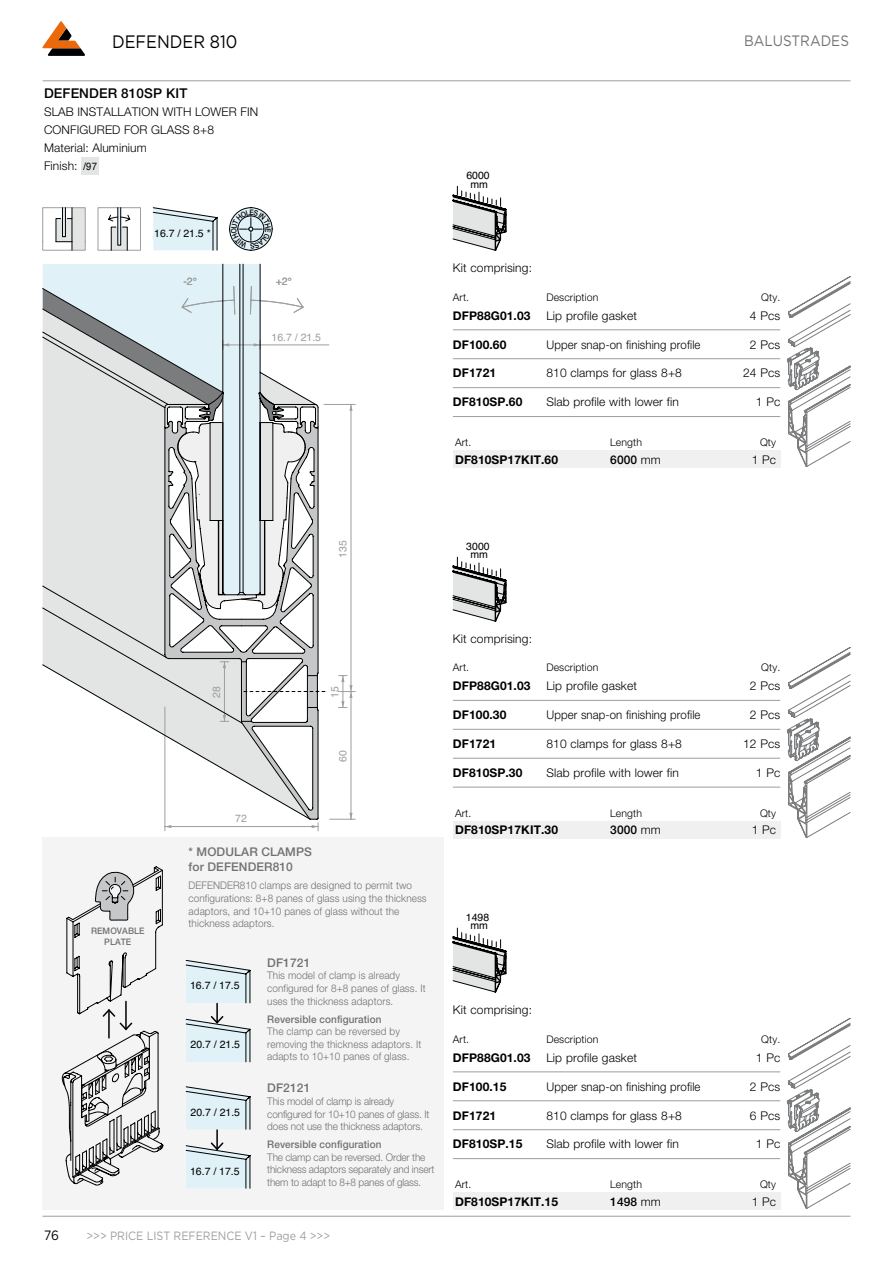
<style>
.page{position:relative;width:893px;height:1263px;background:#fff}
.page>*{position:absolute;margin:0;border:0;box-sizing:border-box;transform-origin:0 0}
.t1{font:18px "Gotham";color:#000;scale:.9 1}
.t2{font:15px "Gotham";color:#707172;scale:.9 1}
.t3{font:500 13.5px "Helvetica Neue LT Pro";letter-spacing:.01em;color:#000}
.t4{font:13.5px "Gotham";color:#000;scale:.9 1}
.t5{font:300 12px/18px "Helvetica Neue LT Pro";letter-spacing:.01em;color:#000}
.t6{font:700 12px "Helvetica Neue LT Pro";letter-spacing:.01em;color:#000}
.t7{font:300 12px "Helvetica Neue LT Pro";letter-spacing:.01em;color:#000;scale:.95 1}
.t8{font:500 12px/14.4px "Helvetica Neue LT Pro";letter-spacing:.01em;color:#707172}
.t9{font:12px "Gotham";color:#9c9e9f;scale:.9 1}
.t10{font:500 12px "Helvetica Neue LT Pro";letter-spacing:.01em;color:#000}
.t11{font:300 10.5px/12.6px "Helvetica Neue LT Pro";letter-spacing:.01em;color:#707172;scale:.95 1}
.t12{font:300 10.5px "Helvetica Neue LT Pro";letter-spacing:.01em;color:#000}
.t13{font:300 10.5px/12.6px "Helvetica Neue LT Pro";letter-spacing:-.015em;color:#707172;scale:.95 1}
.t14{font:300 10.5px/12.6px "Helvetica Neue LT Pro";letter-spacing:-.01em;color:#707172;scale:.95 1}
.t15{font:10.5px/8.4px "Helvetica";color:#000;text-align:center}
.t16{font:500 10.5px "Helvetica Neue LT Pro";letter-spacing:.01em;color:#707172;scale:.95 1}
.t17{font:10.5px "Helvetica";color:#9c9e9f}
.t18{font:500 9px/10.8px "Helvetica Neue LT Pro";letter-spacing:.01em;color:#707172;text-align:center;scale:.95 1}
.t19{font:500 7.5px "Helvetica Neue LT Pro";color:#000;scale:.9 1}
.s1{font-family:"Helvetica";font-weight:400;font-size:10.5px}
.s2{font-weight:300}
</style>
<div class="page">
<hr style="left:43px;top:80px;width:807px;height:1px;background:#9c9e9f">
<hr style="left:43px;top:1216px;width:807px;height:1px;background:#9c9e9f">
<svg style="left:43px;top:21px;width:42px;height:35px"></svg>
<div style="left:43px;top:838px;width:401px;height:372px;background:#f4f4f5"></div>
<svg style="left:330px;top:819px;width:25px;height:1px"></svg>
<svg style="left:164px;top:819px;width:154px;height:369px"></svg>
<svg style="left:43px;top:186px;width:437px;height:633px"></svg>
<svg style="left:453px;top:195px;width:53px;height:797px"></svg>
<svg style="left:787px;top:276px;width:63px;height:932px"></svg>
<div style="left:82px;top:158px;width:17px;height:17px;background:#e3e4e4"></div>
<hr style="left:453px;top:330px;width:327px;height:1px;background:#9c9e9f">
<hr style="left:453px;top:358px;width:327px;height:1px;background:#9c9e9f">
<hr style="left:453px;top:387px;width:327px;height:1px;background:#9c9e9f">
<hr style="left:453px;top:416px;width:327px;height:1px;background:#9c9e9f">
<div style="left:453px;top:451px;width:327px;height:17px;background:#f0f0f1"></div>
<hr style="left:453px;top:700px;width:327px;height:1px;background:#9c9e9f">
<hr style="left:453px;top:729px;width:327px;height:1px;background:#9c9e9f">
<hr style="left:453px;top:758px;width:327px;height:1px;background:#9c9e9f">
<hr style="left:453px;top:787px;width:327px;height:1px;background:#9c9e9f">
<div style="left:453px;top:821px;width:327px;height:17px;background:#f0f0f1"></div>
<hr style="left:453px;top:1071px;width:327px;height:1px;background:#9c9e9f">
<hr style="left:453px;top:1100px;width:327px;height:1px;background:#9c9e9f">
<hr style="left:453px;top:1129px;width:327px;height:1px;background:#9c9e9f">
<hr style="left:453px;top:1158px;width:327px;height:1px;background:#9c9e9f">
<div style="left:453px;top:1193px;width:327px;height:17px;background:#f0f0f1"></div>
<svg style="left:62px;top:870px;width:101px;height:315px"></svg>
<hr style="left:216px;top:1003px;width:2px;height:20px;background:#000">
<svg style="left:186px;top:1014px;width:64px;height:48px"></svg>
<svg style="left:186px;top:1087px;width:64px;height:101px"></svg>
<svg style="left:229px;top:207px;width:44px;height:44px"></svg>
<h1 class="t1" style="left:112px;top:30px;width:141px">DEFENDER 810</h1>
<p class="t2" style="left:744px;top:31px;width:118px">BALUSTRADES</p>
<p class="t3" style="left:44px;top:85px;width:145px">DEFENDER 810SP KIT</p>
<p class="t5" style="left:44px;top:103px;width:216px">SLAB INSTALLATION WITH LOWER FIN<br>CONFIGURED FOR GLASS 8+8<br>Material: Aluminium<br>Finish: <span class="s1">/97</span></p>
<p class="t15" style="left:154px;top:229px;width:58px">16.7 / 21.5 *</p>
<p class="t19" style="left:250px;top:208px;width:6px">E</p>
<p class="t17" style="left:183px;top:274px;width:15px">-2°</p>
<p class="t17" style="left:276px;top:274px;width:18px">+2°</p>
<p class="t17" style="left:271px;top:329px;width:51px">16.7 / 21.5</p>
<p class="t15" style="left:466px;top:172px;width:25px">6000 mm</p>
<p class="t5" style="left:453px;top:258px;width:81px">Kit comprising:</p>
<p class="t12" style="left:453px;top:291px;width:18px">Art.</p>
<p class="t12" style="left:546px;top:291px;width:53px">Description</p>
<p class="t12" style="left:761px;top:291px;width:20px">Qty.</p>
<p class="t6" style="left:453px;top:308px;width:79px">DFP88G01.03</p>
<p class="t5" style="left:546px;top:306px;width:92px">Lip profile gasket</p>
<p class="t5" style="left:750px;top:306px;width:32px">4 Pcs</p>
<p class="t6" style="left:453px;top:337px;width:55px">DF100.60</p>
<p class="t7" style="left:546px;top:337px;width:164px">Upper snap-on finishing profile</p>
<p class="t5" style="left:750px;top:335px;width:32px">2 Pcs</p>
<p class="t6" style="left:453px;top:366px;width:45px">DF1721</p>
<p class="t5" style="left:546px;top:364px;width:137px">810 clamps for glass 8+8</p>
<p class="t5" style="left:743px;top:364px;width:39px">24 Pcs</p>
<p class="t6" style="left:453px;top:395px;width:71px">DF810SP.60</p>
<p class="t5" style="left:546px;top:393px;width:134px">Slab profile with lower fin</p>
<p class="t5" style="left:756px;top:393px;width:26px">1 Pc</p>
<p class="t12" style="left:455px;top:436px;width:18px">Art.</p>
<p class="t12" style="left:610px;top:436px;width:33px">Length</p>
<p class="t12" style="left:760px;top:436px;width:17px">Qty</p>
<p class="t6" style="left:455px;top:452px;width:105px">DF810SP17KIT.60</p>
<p class="t10" style="left:610px;top:452px;width:52px">6000 <span class="s2">mm</span></p>
<p class="t5" style="left:752px;top:450px;width:26px">1 Pc</p>
<p class="t17" style="left:335px;top:558px;width:19px;rotate:-90deg">135</p>
<p class="t15" style="left:466px;top:542px;width:25px">3000 mm</p>
<p class="t18" style="left:91px;top:925px;width:58px">REMOVABLE<br>PLATE</p>
<p class="t17" style="left:208px;top:698px;width:13px;rotate:-90deg">28</p>
<p class="t17" style="left:235px;top:810px;width:13px">72</p>
<p class="t17" style="left:327px;top:698px;width:13px;rotate:-90deg">15</p>
<p class="t17" style="left:335px;top:762px;width:13px;rotate:-90deg">60</p>
<p class="t8" style="left:189px;top:845px;width:125px">* MODULAR CLAMPS for DEFENDER810</p>
<p class="t11" style="left:189px;top:879px;width:252px">DEFENDER810 clamps are designed to permit two configurations: 8+8 panes of glass using the thickness adaptors, and 10+10 panes of glass without the thickness adaptors.</p>
<p class="t8" style="left:267px;top:955px;width:45px">DF1721</p>
<p class="t11" style="left:267px;top:969px;width:168px">This model of clamp is already configured for 8+8 panes of glass. It uses the thickness adaptors.</p>
<p class="t16" style="left:267px;top:1013px;width:122px">Reversible configuration</p>
<p class="t11" style="left:267px;top:1025px;width:164px">The clamp can be reversed by removing the thickness adaptors. It adapts to 10+10 panes of glass.</p>
<p class="t8" style="left:267px;top:1081px;width:45px">DF2121</p>
<p class="t14" style="left:267px;top:1095px;width:172px">This model of clamp is already configured for 10+10 panes of glass. It does not use the thickness adaptors.</p>
<p class="t16" style="left:267px;top:1138px;width:122px">Reversible configuration</p>
<p class="t13" style="left:267px;top:1150px;width:177px">The clamp can be reversed. Order the thickness adaptors separately and insert them to adapt to 8+8 panes of glass.</p>
<p class="t15" style="left:190px;top:982px;width:51px">16.7 / 17.5</p>
<p class="t15" style="left:190px;top:1041px;width:51px">20.7 / 21.5</p>
<p class="t15" style="left:190px;top:1108px;width:51px">20.7 / 21.5</p>
<p class="t15" style="left:190px;top:1167px;width:51px">16.7 / 17.5</p>
<p class="t4" style="left:44px;top:1227px;width:18px">76</p>
<p class="t9" style="left:87px;top:1228px;width:272px">&gt;&gt;&gt; PRICE LIST REFERENCE V1 – Page 4 &gt;&gt;&gt;</p>
<p class="t5" style="left:453px;top:629px;width:81px">Kit comprising:</p>
<p class="t12" style="left:453px;top:661px;width:18px">Art.</p>
<p class="t12" style="left:546px;top:661px;width:53px">Description</p>
<p class="t12" style="left:761px;top:661px;width:20px">Qty.</p>
<p class="t6" style="left:453px;top:678px;width:79px">DFP88G01.03</p>
<p class="t5" style="left:546px;top:677px;width:92px">Lip profile gasket</p>
<p class="t5" style="left:750px;top:677px;width:32px">2 Pcs</p>
<p class="t6" style="left:453px;top:707px;width:55px">DF100.30</p>
<p class="t7" style="left:546px;top:707px;width:164px">Upper snap-on finishing profile</p>
<p class="t5" style="left:750px;top:706px;width:32px">2 Pcs</p>
<p class="t6" style="left:453px;top:736px;width:45px">DF1721</p>
<p class="t5" style="left:546px;top:734px;width:137px">810 clamps for glass 8+8</p>
<p class="t5" style="left:743px;top:734px;width:39px">12 Pcs</p>
<p class="t6" style="left:453px;top:765px;width:71px">DF810SP.30</p>
<p class="t5" style="left:546px;top:763px;width:134px">Slab profile with lower fin</p>
<p class="t5" style="left:756px;top:763px;width:26px">1 Pc</p>
<p class="t12" style="left:455px;top:806px;width:18px">Art.</p>
<p class="t12" style="left:610px;top:806px;width:33px">Length</p>
<p class="t12" style="left:760px;top:806px;width:17px">Qty</p>
<p class="t6" style="left:455px;top:822px;width:105px">DF810SP17KIT.30</p>
<p class="t10" style="left:610px;top:823px;width:52px">3000 <span class="s2">mm</span></p>
<p class="t5" style="left:752px;top:821px;width:26px">1 Pc</p>
<p class="t15" style="left:466px;top:913px;width:25px">1498</p>
<p class="t15" style="left:470px;top:922px;width:19px">mm</p>
<p class="t5" style="left:453px;top:1000px;width:81px">Kit comprising:</p>
<p class="t12" style="left:453px;top:1033px;width:18px">Art.</p>
<p class="t12" style="left:546px;top:1033px;width:53px">Description</p>
<p class="t12" style="left:761px;top:1033px;width:20px">Qty.</p>
<p class="t6" style="left:453px;top:1050px;width:79px">DFP88G01.03</p>
<p class="t5" style="left:546px;top:1048px;width:92px">Lip profile gasket</p>
<p class="t5" style="left:756px;top:1048px;width:26px">1 Pc</p>
<p class="t6" style="left:453px;top:1079px;width:55px">DF100.15</p>
<p class="t7" style="left:546px;top:1079px;width:164px">Upper snap-on finishing profile</p>
<p class="t5" style="left:750px;top:1077px;width:32px">2 Pcs</p>
<p class="t6" style="left:453px;top:1108px;width:45px">DF1721</p>
<p class="t5" style="left:546px;top:1106px;width:137px">810 clamps for glass 8+8</p>
<p class="t5" style="left:750px;top:1106px;width:32px">6 Pcs</p>
<p class="t6" style="left:453px;top:1137px;width:71px">DF810SP.15</p>
<p class="t5" style="left:546px;top:1135px;width:134px">Slab profile with lower fin</p>
<p class="t5" style="left:756px;top:1135px;width:26px">1 Pc</p>
<p class="t12" style="left:455px;top:1178px;width:18px">Art.</p>
<p class="t12" style="left:610px;top:1178px;width:33px">Length</p>
<p class="t12" style="left:760px;top:1178px;width:17px">Qty</p>
<p class="t6" style="left:455px;top:1194px;width:105px">DF810SP17KIT.15</p>
<p class="t10" style="left:610px;top:1194px;width:52px">1498 <span class="s2">mm</span></p>
<p class="t5" style="left:752px;top:1192px;width:26px">1 Pc</p>
</div>
